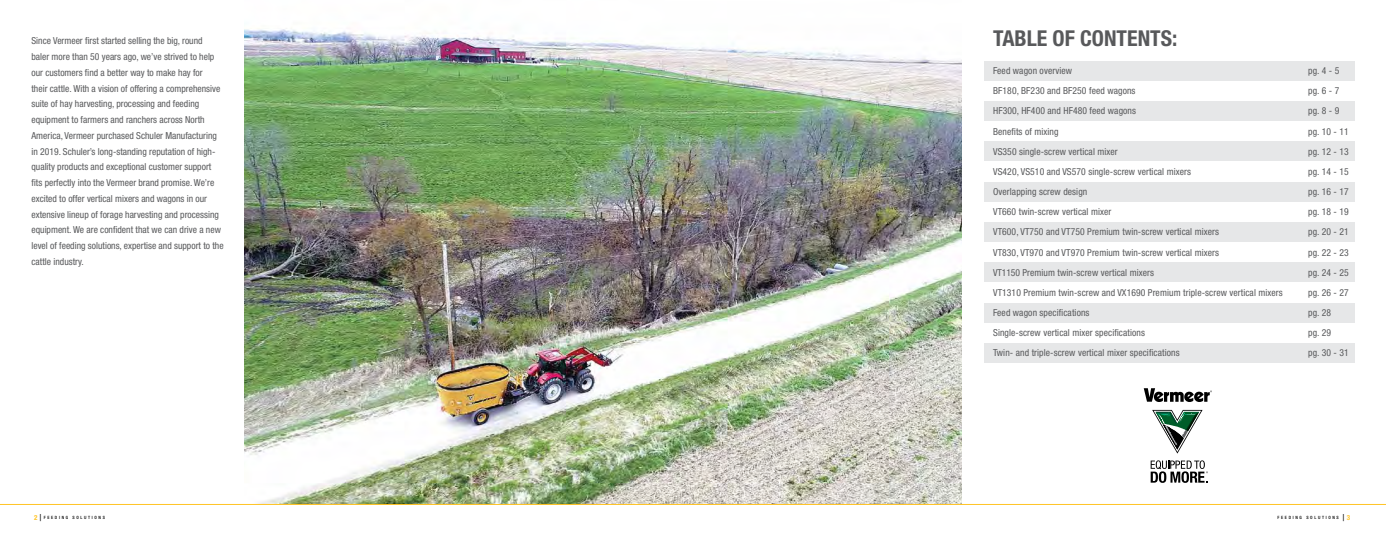
<style>
.page{position:relative;width:1386px;height:536px;background:#fff}
.page>*{position:absolute;margin:0;border:0;box-sizing:border-box;transform-origin:0 0}
.t1{font:700 condensed 21.88px "Helvetica Neue LT Std";color:#58595b}
.t2{font:condensed 9.62px/15.8px "Helvetica Neue LT Std";color:#58595b}
.t3{font:condensed 9.62px "Helvetica Neue LT Std";color:#000}
.t4{font:500 condensed 4.38px "Helvetica Neue LT Std";letter-spacing:.38em;color:#000}
.s1{font-weight:700;font-size:7px;color:#ffc425}
.s2{font-weight:400;font-size:9.62px}
</style>
<div class="page">
<img style="left:244px;top:28px;width:717px;height:476px">
<div style="left:984px;top:61px;width:371px;height:19px;background:#e6e7e8"></div>
<div style="left:984px;top:141px;width:371px;height:20px;background:#e6e7e8"></div>
<div style="left:984px;top:101px;width:371px;height:20px;background:#e6e7e8"></div>
<div style="left:984px;top:182px;width:371px;height:19px;background:#e6e7e8"></div>
<div style="left:984px;top:222px;width:371px;height:20px;background:#e6e7e8"></div>
<div style="left:984px;top:262px;width:371px;height:20px;background:#e6e7e8"></div>
<div style="left:984px;top:303px;width:371px;height:19px;background:#e6e7e8"></div>
<div style="left:984px;top:343px;width:371px;height:20px;background:#e6e7e8"></div>
<hr style="left:0;top:504px;width:1386px;height:1px;background:#ffc425">
<svg style="left:1144px;top:388px;width:68px;height:14px"></svg>
<svg style="left:1151px;top:460px;width:57px;height:22px"></svg>
<svg style="left:1152px;top:410px;width:51px;height:43px"></svg>
<p class="t2" style="left:32px;top:33px;width:194px">Since Vermeer first started selling the big, round<br>baler more than 50 years ago, we’ve strived to help our customers find a better way to make hay for<br>their cattle. With a vision of offering a comprehensive suite of hay harvesting, processing and feeding equipment to farmers and ranchers across North America, Vermeer purchased Schuler Manufacturing in 2019. Schuler’s long-standing reputation of high&shy;quality products and exceptional customer support fits perfectly into the Vermeer brand promise. We’re excited to offer vertical mixers and wagons in our extensive lineup of forage harvesting and processing equipment. We are confident that we can drive a new level of feeding solutions, expertise and support to the cattle industry.</p>
<h1 class="t1" style="left:993px;top:25px;width:186px">TABLE OF CONTENTS:</h1>
<p class="t2" style="left:993px;top:63px;width:81px">Feed wagon overview</p>
<p class="t2" style="left:1308px;top:63px;width:33px">pg. 4 - 5</p>
<p class="t2" style="left:993px;top:83px;width:144px">BF180, BF230 and BF250 feed wagons</p>
<p class="t2" style="left:1308px;top:83px;width:33px">pg. 6 - 7</p>
<p class="t2" style="left:993px;top:103px;width:144px">HF300, HF400 and HF480 feed wagons</p>
<p class="t2" style="left:1308px;top:103px;width:33px">pg. 8 - 9</p>
<p class="t2" style="left:993px;top:123px;width:67px">Benefits of mixing</p>
<p class="t2" style="left:1308px;top:123px;width:42px">pg. 10 - 11</p>
<p class="t2" style="left:993px;top:143px;width:126px">VS350 single-screw vertical mixer</p>
<p class="t2" style="left:1308px;top:143px;width:42px">pg. 12 - 13</p>
<p class="t2" style="left:993px;top:163px;width:199px">VS420, VS510 and VS570 single-screw vertical mixers</p>
<p class="t2" style="left:1308px;top:163px;width:42px">pg. 14 - 15</p>
<p class="t2" style="left:993px;top:184px;width:96px">Overlapping screw design</p>
<p class="t2" style="left:1308px;top:184px;width:42px">pg. 16 - 17</p>
<p class="t2" style="left:993px;top:204px;width:120px">VT660 twin-screw vertical mixer</p>
<p class="t2" style="left:1308px;top:204px;width:42px">pg. 18 - 19</p>
<p class="t2" style="left:993px;top:224px;width:227px">VT600, VT750 and VT750 Premium twin-screw vertical mixers</p>
<p class="t2" style="left:1308px;top:224px;width:42px">pg. 20 - 21</p>
<p class="t2" style="left:993px;top:244px;width:227px">VT830, VT970 and VT970 Premium twin-screw vertical mixers</p>
<p class="t2" style="left:1308px;top:244px;width:42px">pg. 22 - 23</p>
<p class="t2" style="left:993px;top:264px;width:162px">VT1150 Premium twin-screw vertical mixers</p>
<p class="t2" style="left:1308px;top:264px;width:42px">pg. 24 - 25</p>
<p class="t2" style="left:993px;top:284px;width:291px">VT1310 Premium twin-screw and VX1690 Premium triple-screw vertical mixers</p>
<p class="t2" style="left:1308px;top:284px;width:42px">pg. 26 - 27</p>
<p class="t2" style="left:993px;top:304px;width:98px">Feed wagon specifications</p>
<p class="t2" style="left:1308px;top:304px;width:24px">pg. 28</p>
<p class="t2" style="left:993px;top:324px;width:153px">Single-screw vertical mixer specifications</p>
<p class="t2" style="left:1308px;top:324px;width:24px">pg. 29</p>
<p class="t2" style="left:993px;top:345px;width:188px">Twin- and triple-screw vertical mixer specifications</p>
<p class="t2" style="left:1308px;top:345px;width:42px">pg. 30 - 31</p>
<p class="t4" style="left:34px;top:515px;width:73px"><span class="s1">2</span><span class="s2">|</span>FEEDING SOLUTIONS</p>
<p class="t3" style="left:1343px;top:512px;width:9px">| <span class="s1">3</span></p>
<p class="t4" style="left:1278px;top:515px;width:63px">FEEDING SOLUTIONS</p>
</div>
